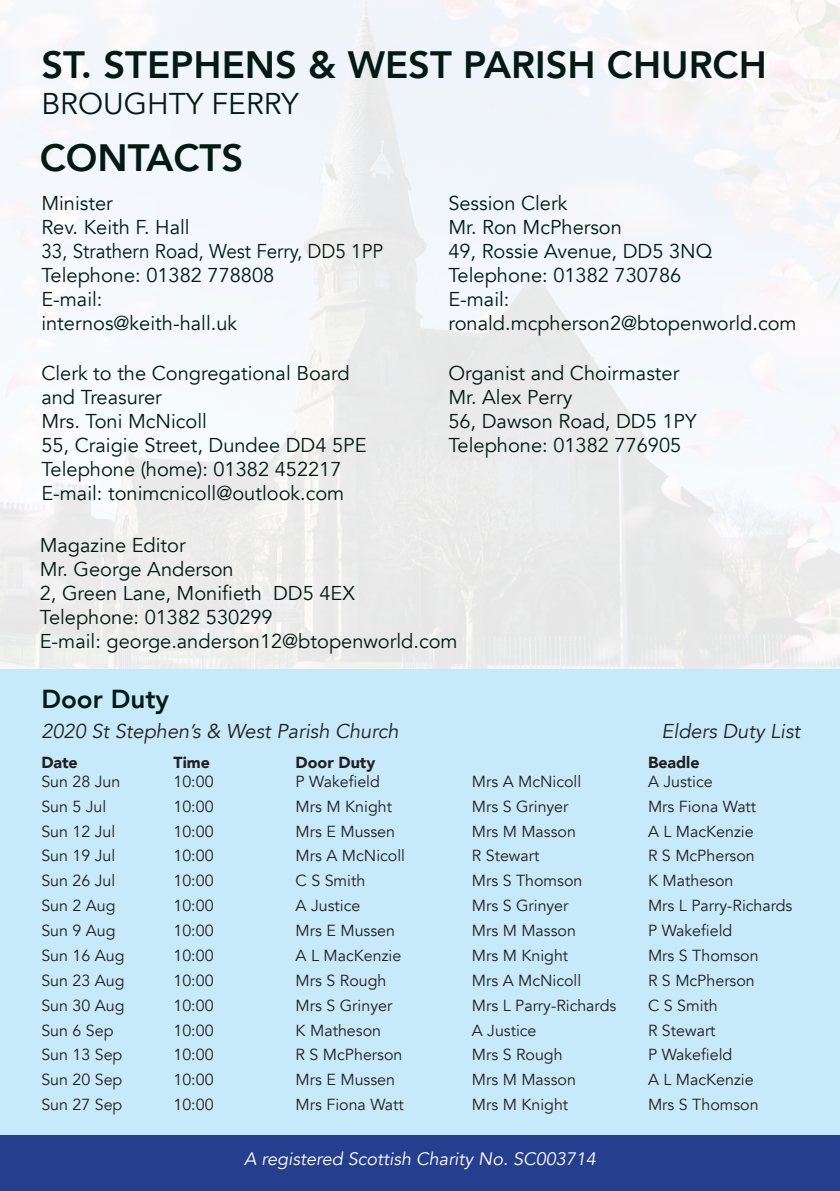
<style>
.page{position:relative;width:840px;height:1191px;background:#fff}
.page>*{position:absolute;margin:0;border:0;box-sizing:border-box;transform-origin:0 0}
.t1{font:800 38px "Avenir";color:#001b14}
.t2{font:30px "Avenir";color:#001b14}
.t3{font:800 26px "Avenir";color:#001b14}
.t4{font:20px/24px "Avenir";color:#001b14}
.t5{font:italic 20px "Avenir";color:#231f20}
.t6{font:20px "Avenir";color:#001b14;scale:.94 1}
.t7{font:italic 18px "Avenir";color:#fff}
.t8{font:16px "Avenir";color:#231f20}
.t9{font:900 16px "Avenir";color:#231f20}
</style>
<div class="page">
<div style="left:0;top:669px;width:839px;height:466px;background:#c6eafa"></div>
<div style="left:0;top:1135px;width:839px;height:56px;background:#253f8e"></div>
<p class="t1" style="left:41px;top:35px;width:726px">ST. STEPHENS &amp; WEST PARISH CHURCH</p>
<p class="t2" style="left:41px;top:85px;width:258px">BROUGHTY FERRY</p>
<p class="t1" style="left:40px;top:128px;width:205px">CONTACTS</p>
<p class="t4" style="left:41px;top:191px;width:73px">Minister</p>
<p class="t4" style="left:41px;top:215px;width:150px">Rev. Keith F. Hall</p>
<p class="t6" style="left:41px;top:239px;width:365px">33, Strathern Road, West Ferry, DD5 1PP</p>
<p class="t4" style="left:41px;top:263px;width:234px">Telephone: 01382 778808</p>
<p class="t4" style="left:41px;top:287px;width:63px">E-mail:</p>
<p class="t4" style="left:41px;top:311px;width:197px">internos@keith-hall.uk</p>
<p class="t4" style="left:41px;top:361px;width:310px">Clerk to the Congregational Board and Treasurer</p>
<p class="t4" style="left:41px;top:409px;width:167px">Mrs. Toni McNicoll</p>
<p class="t4" style="left:41px;top:433px;width:326px">55, Craigie Street, Dundee DD4 5PE</p>
<p class="t4" style="left:41px;top:457px;width:301px">Telephone (home): 01382 452217</p>
<p class="t4" style="left:41px;top:481px;width:304px">E-mail: tonimcnicoll@outlook.com</p>
<p class="t4" style="left:448px;top:191px;width:120px">Session Clerk</p>
<p class="t4" style="left:448px;top:215px;width:175px">Mr. Ron McPherson</p>
<p class="t4" style="left:448px;top:239px;width:265px">49, Rossie Avenue, DD5 3NQ</p>
<p class="t4" style="left:448px;top:263px;width:234px">Telephone: 01382 730786</p>
<p class="t4" style="left:448px;top:287px;width:63px">E-mail:</p>
<p class="t4" style="left:448px;top:311px;width:349px">ronald.mcpherson2@btopenworld.com</p>
<p class="t4" style="left:448px;top:361px;width:232px">Organist and Choirmaster</p>
<p class="t4" style="left:448px;top:385px;width:126px">Mr. Alex Perry</p>
<p class="t4" style="left:448px;top:409px;width:249px">56, Dawson Road, DD5 1PY</p>
<p class="t4" style="left:448px;top:433px;width:234px">Telephone: 01382 776905</p>
<p class="t4" style="left:40px;top:533px;width:147px">Magazine Editor</p>
<p class="t4" style="left:40px;top:557px;width:195px">Mr. George Anderson</p>
<p class="t4" style="left:40px;top:581px;width:316px">2, Green Lane, Monifieth DD5 4EX</p>
<p class="t4" style="left:40px;top:605px;width:234px">Telephone: 01382 530299</p>
<p class="t4" style="left:40px;top:629px;width:419px">E-mail: george.anderson12@btopenworld.com</p>
<p class="t3" style="left:41px;top:678px;width:129px">Door Duty</p>
<p class="t5" style="left:41px;top:719px;width:358px">2020 St Stephen’s &amp; West Parish Church</p>
<p class="t5" style="left:661px;top:719px;width:140px">Elders Duty List</p>
<p class="t9" style="left:41px;top:748px;width:38px">Date</p>
<p class="t9" style="left:173px;top:748px;width:38px">Time</p>
<p class="t9" style="left:295px;top:748px;width:81px">Door Duty</p>
<p class="t9" style="left:647px;top:748px;width:53px">Beadle</p>
<p class="t8" style="left:41px;top:771px;width:80px">Sun 28 Jun</p>
<p class="t8" style="left:173px;top:771px;width:42px">10:00</p>
<p class="t8" style="left:295px;top:771px;width:86px">P Wakefield</p>
<p class="t8" style="left:471px;top:771px;width:111px">Mrs A McNicoll</p>
<p class="t8" style="left:647px;top:771px;width:66px">A Justice</p>
<p class="t8" style="left:41px;top:796px;width:66px">Sun 5 Jul</p>
<p class="t8" style="left:173px;top:796px;width:42px">10:00</p>
<p class="t8" style="left:295px;top:796px;width:98px">Mrs M Knight</p>
<p class="t8" style="left:471px;top:796px;width:98px">Mrs S Grinyer</p>
<p class="t8" style="left:647px;top:796px;width:110px">Mrs Fiona Watt</p>
<p class="t8" style="left:41px;top:821px;width:75px">Sun 12 Jul</p>
<p class="t8" style="left:173px;top:821px;width:42px">10:00</p>
<p class="t8" style="left:295px;top:821px;width:101px">Mrs E Mussen</p>
<p class="t8" style="left:471px;top:821px;width:106px">Mrs M Masson</p>
<p class="t8" style="left:647px;top:821px;width:107px">A L MacKenzie</p>
<p class="t8" style="left:41px;top:846px;width:75px">Sun 19 Jul</p>
<p class="t8" style="left:173px;top:846px;width:42px">10:00</p>
<p class="t8" style="left:295px;top:846px;width:111px">Mrs A McNicoll</p>
<p class="t8" style="left:471px;top:846px;width:69px">R Stewart</p>
<p class="t8" style="left:647px;top:846px;width:108px">R S McPherson</p>
<p class="t8" style="left:41px;top:871px;width:75px">Sun 26 Jul</p>
<p class="t8" style="left:173px;top:871px;width:42px">10:00</p>
<p class="t8" style="left:295px;top:871px;width:71px">C S Smith</p>
<p class="t8" style="left:471px;top:871px;width:112px">Mrs S Thomson</p>
<p class="t8" style="left:647px;top:871px;width:87px">K Matheson</p>
<p class="t8" style="left:41px;top:896px;width:76px">Sun 2 Aug</p>
<p class="t8" style="left:173px;top:896px;width:42px">10:00</p>
<p class="t8" style="left:295px;top:896px;width:66px">A Justice</p>
<p class="t8" style="left:471px;top:896px;width:98px">Mrs S Grinyer</p>
<p class="t8" style="left:647px;top:896px;width:146px">Mrs L Parry-Richards</p>
<p class="t8" style="left:41px;top:921px;width:76px">Sun 9 Aug</p>
<p class="t8" style="left:173px;top:921px;width:42px">10:00</p>
<p class="t8" style="left:295px;top:921px;width:101px">Mrs E Mussen</p>
<p class="t8" style="left:471px;top:921px;width:106px">Mrs M Masson</p>
<p class="t8" style="left:647px;top:921px;width:86px">P Wakefield</p>
<p class="t8" style="left:41px;top:946px;width:85px">Sun 16 Aug</p>
<p class="t8" style="left:173px;top:946px;width:42px">10:00</p>
<p class="t8" style="left:295px;top:946px;width:107px">A L MacKenzie</p>
<p class="t8" style="left:471px;top:946px;width:98px">Mrs M Knight</p>
<p class="t8" style="left:647px;top:946px;width:112px">Mrs S Thomson</p>
<p class="t8" style="left:41px;top:970px;width:85px">Sun 23 Aug</p>
<p class="t8" style="left:173px;top:970px;width:42px">10:00</p>
<p class="t8" style="left:295px;top:970px;width:92px">Mrs S Rough</p>
<p class="t8" style="left:471px;top:970px;width:111px">Mrs A McNicoll</p>
<p class="t8" style="left:647px;top:970px;width:108px">R S McPherson</p>
<p class="t8" style="left:41px;top:995px;width:85px">Sun 30 Aug</p>
<p class="t8" style="left:173px;top:995px;width:42px">10:00</p>
<p class="t8" style="left:295px;top:995px;width:98px">Mrs S Grinyer</p>
<p class="t8" style="left:471px;top:995px;width:146px">Mrs L Parry-Richards</p>
<p class="t8" style="left:647px;top:995px;width:71px">C S Smith</p>
<p class="t8" style="left:41px;top:1020px;width:74px">Sun 6 Sep</p>
<p class="t8" style="left:173px;top:1020px;width:42px">10:00</p>
<p class="t8" style="left:295px;top:1020px;width:87px">K Matheson</p>
<p class="t8" style="left:471px;top:1020px;width:66px">A Justice</p>
<p class="t8" style="left:647px;top:1020px;width:69px">R Stewart</p>
<p class="t8" style="left:41px;top:1045px;width:82px">Sun 13 Sep</p>
<p class="t8" style="left:173px;top:1045px;width:42px">10:00</p>
<p class="t8" style="left:295px;top:1045px;width:108px">R S McPherson</p>
<p class="t8" style="left:471px;top:1045px;width:92px">Mrs S Rough</p>
<p class="t8" style="left:647px;top:1045px;width:86px">P Wakefield</p>
<p class="t8" style="left:41px;top:1070px;width:82px">Sun 20 Sep</p>
<p class="t8" style="left:173px;top:1070px;width:42px">10:00</p>
<p class="t8" style="left:295px;top:1070px;width:101px">Mrs E Mussen</p>
<p class="t8" style="left:471px;top:1070px;width:106px">Mrs M Masson</p>
<p class="t8" style="left:647px;top:1070px;width:107px">A L MacKenzie</p>
<p class="t8" style="left:41px;top:1095px;width:82px">Sun 27 Sep</p>
<p class="t8" style="left:173px;top:1095px;width:42px">10:00</p>
<p class="t8" style="left:295px;top:1095px;width:110px">Mrs Fiona Watt</p>
<p class="t8" style="left:471px;top:1095px;width:98px">Mrs M Knight</p>
<p class="t8" style="left:647px;top:1095px;width:112px">Mrs S Thomson</p>
<p class="t7" style="left:244px;top:1148px;width:353px">A registered Scottish Charity No. SC003714</p>
</div>
